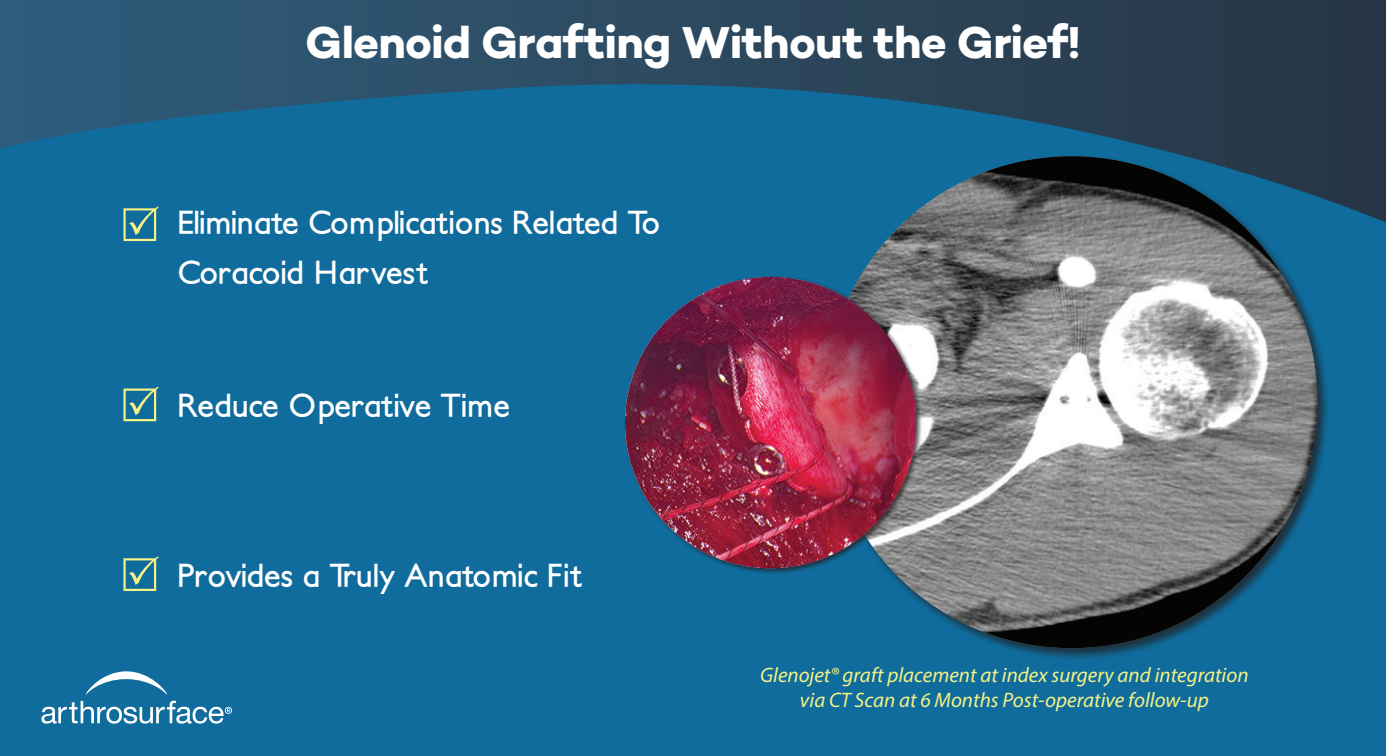
<style>
.page{position:relative;width:1386px;height:756px;background:#0f6c9c}
.page>*{position:absolute;margin:0;border:0;box-sizing:border-box;transform-origin:0 0}
.SummaryCopy{font:45.5px "Campton Bold DEMO";letter-spacing:-.02em;color:#fff}
.t1{font:700 31.5px "Petita";color:#fff}
.t2{font:italic 21px/25.2px "Myriad Pro";color:#f6f286;text-align:center}
</style>
<div class="page">
<svg style="left:0;top:0;width:1386px;height:223px"></svg>
<div style="left:824px;top:155px;width:506px;height:506px;background:#231f20;opacity:.75"></div>
<div style="left:826px;top:156px;width:492px;height:492px;background:#231f20;opacity:.75"></div>
<img style="left:826px;top:156px;width:492px;height:492px;border-radius:246px">
<div style="left:623px;top:275px;width:300px;height:300px;background:#231f20;opacity:.75"></div>
<img style="left:625px;top:277px;width:291px;height:291px;border-radius:146px">
<svg style="left:123px;top:206px;width:36px;height:35px"></svg>
<svg style="left:123px;top:387px;width:36px;height:34px"></svg>
<svg style="left:123px;top:556px;width:36px;height:35px"></svg>
<svg style="left:86px;top:671px;width:81px;height:24px"></svg>
<svg style="left:41px;top:701px;width:191px;height:23px"></svg>
<p class="SummaryCopy" style="left:305px;top:16px;width:777px">Glenoid Grafting Without the Grief!</p>
<p class="t1" style="left:178px;top:203px;width:484px">Eliminate Complications Related To</p>
<p class="t1" style="left:178px;top:253px;width:251px">Coracoid Harvest</p>
<p class="t1" style="left:178px;top:386px;width:334px">Reduce Operative Time</p>
<p class="t1" style="left:178px;top:556px;width:405px">Provides a Truly Anatomic Fit</p>
<p class="t2" style="left:760px;top:662px;width:490px">Glenojet® graft placement at index surgery and integration via CT Scan at 6 Months Post-operative follow-up</p>
</div>
